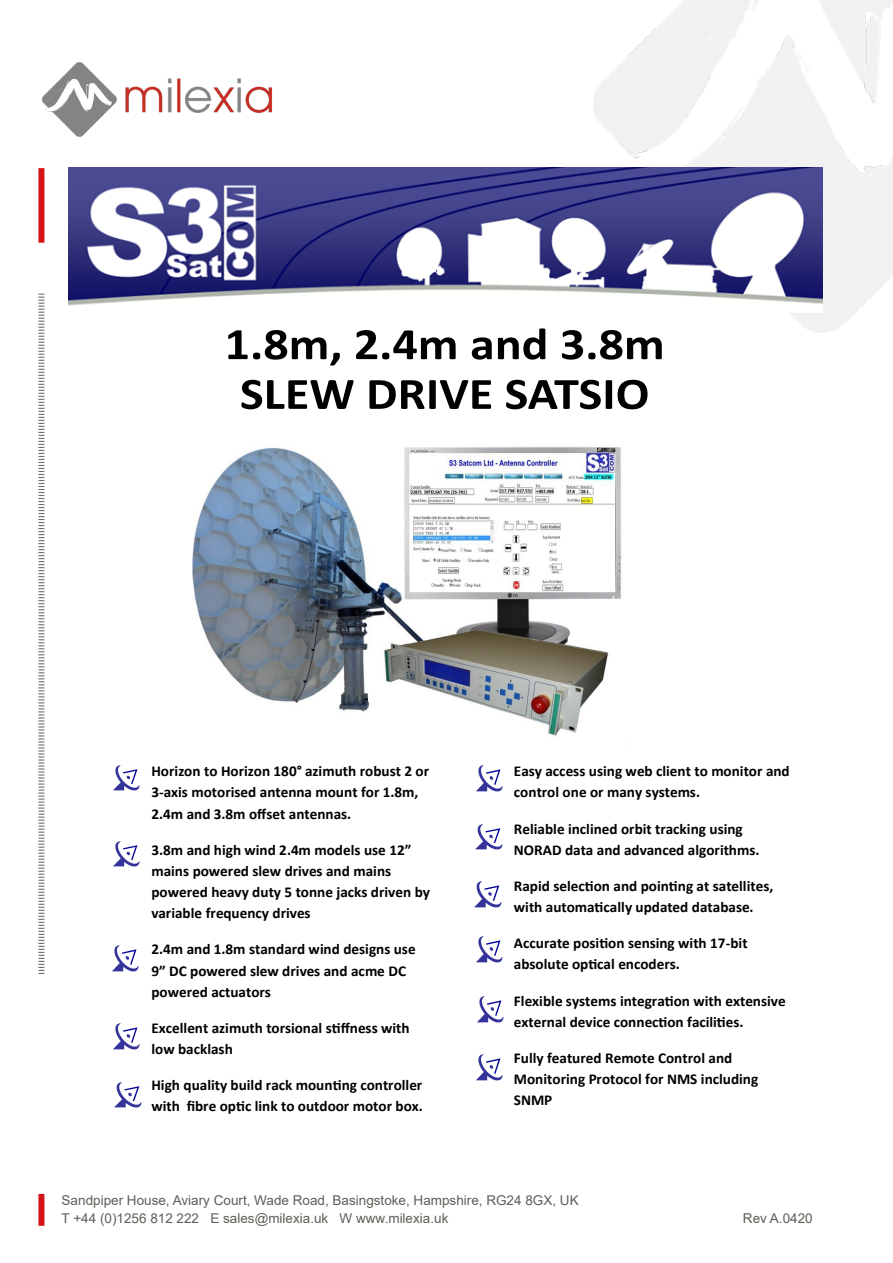
<style>
.page{position:relative;width:893px;height:1263px;background:#fff}
.page>*{position:absolute;margin:0;border:0;box-sizing:border-box;transform-origin:0 0}
.t1{font:700 15.15px "Calibri";color:#000}
.t2{font:700 15px/21.1px "Calibri";color:#000}
.t3{font:13.5px/18px "Arial";color:#5d5f57}
</style>
<div class="page">
<img style="left:593px;top:0;width:300px;height:332px">
<img style="left:42px;top:62px;width:230px;height:75px">
<div style="left:38px;top:168px;width:6px;height:75px;background:#d51317"></div>
<svg style="left:38px;top:293px;width:7px;height:681px"></svg>
<div style="left:38px;top:1194px;width:6px;height:32px;background:#d51317"></div>
<img style="left:113px;top:841px;width:27px;height:26px">
<img style="left:192px;top:447px;width:430px;height:319px">
<svg style="left:228px;top:328px;width:434px;height:38px"></svg>
<svg style="left:241px;top:380px;width:406px;height:29px"></svg>
<img style="left:112px;top:946px;width:27px;height:25px">
<img style="left:114px;top:1082px;width:28px;height:26px">
<img style="left:113px;top:1023px;width:27px;height:26px">
<img style="left:475px;top:824px;width:28px;height:26px">
<img style="left:474px;top:882px;width:28px;height:25px">
<img style="left:477px;top:997px;width:27px;height:26px">
<img style="left:476px;top:937px;width:27px;height:25px">
<img style="left:69px;top:167px;width:753px;height:145px">
<img style="left:113px;top:765px;width:27px;height:26px">
<img style="left:476px;top:766px;width:27px;height:26px">
<img style="left:476px;top:1054px;width:27px;height:26px">
<p class="t2" style="left:151px;top:760px;width:279px">Horizon to Horizon 180° azimuth robust 2 or<br>3-axis motorised antenna mount for 1.8m,<br>2.4m and 3.8m offset antennas.</p>
<p class="t2" style="left:151px;top:839px;width:280px">3.8m and high wind 2.4m models use 12” mains powered slew drives and mains powered heavy duty 5 tonne jacks driven by variable frequency drives</p>
<p class="t2" style="left:151px;top:939px;width:266px">2.4m and 1.8m standard wind designs use</p>
<p class="t1" style="left:151px;top:960px;width:256px">9” DC powered slew drives and acme DC</p>
<p class="t2" style="left:151px;top:981px;width:121px">powered actuators</p>
<p class="t2" style="left:151px;top:1017px;width:260px">Excellent azimuth torsional stiffness with low backlash</p>
<p class="t2" style="left:151px;top:1074px;width:273px">High quality build rack mounting controller with fibre optic link to outdoor motor box.</p>
<p class="t2" style="left:514px;top:760px;width:277px">Easy access using web client to monitor and control one or many systems.</p>
<p class="t2" style="left:514px;top:818px;width:247px">Reliable inclined orbit tracking using<br>NORAD data and advanced algorithms.</p>
<p class="t2" style="left:514px;top:875px;width:261px">Rapid selection and pointing at satellites, with automatically updated database.</p>
<p class="t2" style="left:514px;top:932px;width:235px">Accurate position sensing with 17-bit</p>
<p class="t1" style="left:514px;top:954px;width:168px">absolute optical encoders.</p>
<p class="t2" style="left:514px;top:990px;width:273px">Flexible systems integration with extensive external device connection facilities.</p>
<p class="t2" style="left:514px;top:1047px;width:246px">Fully featured Remote Control and<br>Monitoring Protocol for NMS including<br>SNMP</p>
<p class="t3" style="left:62px;top:1191px;width:518px">Sandpiper House, Aviary Court, Wade Road, Basingstoke, Hampshire, RG24 8GX, UK<br>T +44 (0)1256 812 222 E sales@milexia.uk W www.milexia.uk</p>
<p class="t3" style="left:743px;top:1209px;width:71px">Rev A.0420</p>
</div>
